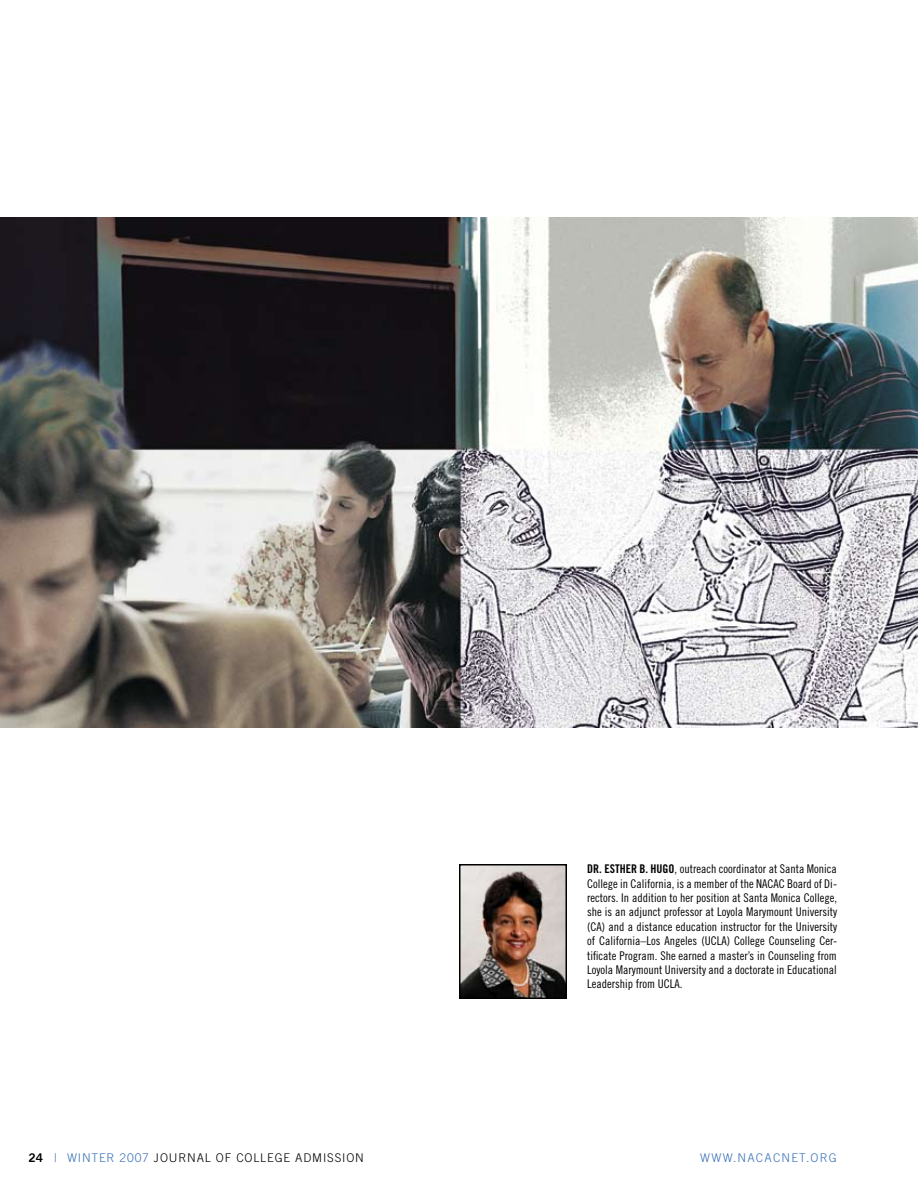
<style>
.page{position:relative;width:918px;height:1188px;background:#fff}
.page>*{position:absolute;margin:0;border:0;box-sizing:border-box;transform-origin:0 0}
.t1{font:12px/14.4px "Trade Gothic LT Std Cn 18";color:#000;text-align:justify}
.t2{font:300 12px "Trade Gothic";letter-spacing:.07em;color:#000}
.t3{font:300 12px "Trade Gothic";letter-spacing:.1em;color:#3c73b9}
.t4{font:12px "Trade Gothic Bold Cond Twenty";color:#000}
.s1{font-family:"Trade Gothic Bold Cond Twenty"}
.s2{font-family:"Trade Gothic Bold Two";font-weight:400}
.s3{color:#3c73b9}
</style>
<div class="page">
<img style="left:0;top:218px;width:918px;height:510px">
<img style="left:462px;top:867px;width:102px;height:129px">
<div style="left:459px;top:864px;width:108px;height:135px;border:2px solid #000"></div>
<p class="t1" style="left:587px;top:862px;width:251px;text-indent:52px"><span class="s1">B. HUGO</span>, outreach coordinator at Santa Monica College in California, is a member of the NACAC Board of Di&shy;rectors. In addition to her position at Santa Monica College, she is an adjunct professor at Loyola Marymount University (CA) and a distance education instructor for the University of California–Los Angeles (UCLA) College Counseling Cer&shy;tificate Program. She earned a master’s in Counseling from Loyola Marymount University and a doctorate in Educational Leadership from UCLA.</p>
<p class="t4" style="left:587px;top:862px;width:29px">DR. ESTHER</p>
<p class="t2" style="left:28px;top:1150px;width:337px"><span class="s2">24</span> <span class="s3">| WINTER 2007</span> JOURNAL OF COLLEGE ADMISSION</p>
<p class="t3" style="left:700px;top:1150px;width:138px">WWW.NACACNET.ORG</p>
</div>
